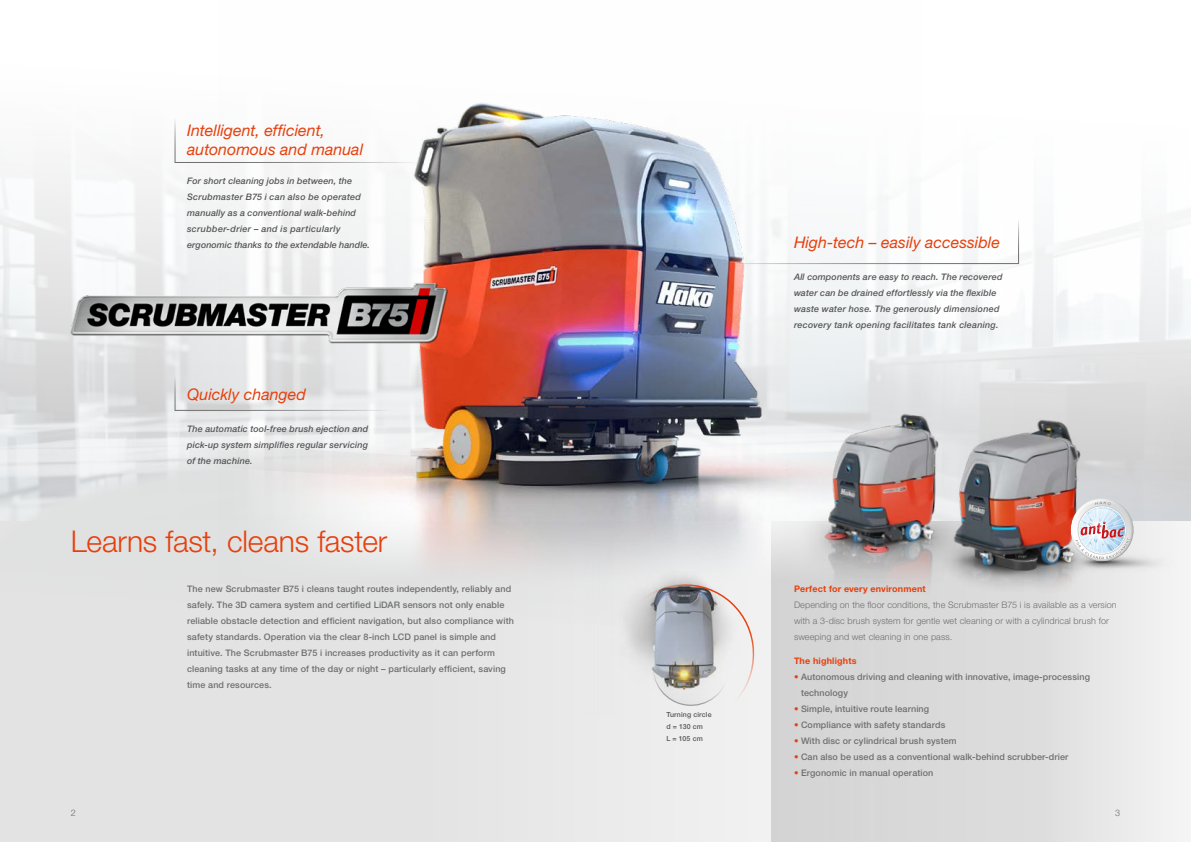
<style>
.page{position:relative;width:1191px;height:842px;background:#fff}
.page>*{position:absolute;margin:0;border:0;box-sizing:border-box;transform-origin:0 0}
.t1{font:300 30px "Helvetica Neue LT Std";letter-spacing:-.005em;color:#e73f0c}
.t2{font:italic 16px/19px "Helvetica Neue LT Std";color:#e73f0c}
.t3{font:500 9px/16px "Helvetica Neue LT Std";letter-spacing:.01em;color:#6f6f6e}
.t4{font:italic 500 9px/16px "Helvetica Neue LT Std";letter-spacing:.02em;color:#565656}
.t5{font:300 9px/16px "Helvetica Neue LT Std";letter-spacing:.01em;color:#6f6f6e}
.t6{font:700 9px "Helvetica Neue LT Std";letter-spacing:.02em;color:#e73f0c}
.t7{font:500 7px/12px "Helvetica Neue LT Std";letter-spacing:.02em;color:#565656}
.t8{font:700 3px "Meta Plus";color:#cd1316}
.s1{color:#e73f0c}
</style>
<div class="page">
<div style="left:0;top:521px;width:1191px;height:321px;background:#e3e3e3"></div>
<div style="left:771px;top:521px;width:420px;height:321px;background:linear-gradient(to right,#cfcfd0,#eee)"></div>
<img style="left:929px;top:368px;width:218px;height:283px">
<img style="left:1057px;top:550px;width:119px;height:38px">
<svg style="left:203px;top:444px;width:15px;height:43px"></svg>
<img style="left:218px;top:102px;width:703px;height:480px">
<img style="left:585px;top:541px;width:205px;height:173px">
<svg style="left:603px;top:575px;width:160px;height:159px"></svg>
<img style="left:794px;top:408px;width:263px;height:211px">
<img style="left:60px;top:273px;width:394px;height:71px">
<hr style="left:175px;top:162px;width:242px;height:1px;background:#6f6f6e">
<hr style="left:175px;top:118px;width:1px;height:45px;background:#6f6f6e">
<hr style="left:715px;top:263px;width:303px;height:1px;background:#6f6f6e">
<hr style="left:1018px;top:219px;width:1px;height:45px;background:#6f6f6e">
<div style="left:1066px;top:495px;width:66px;height:62px;background:#fff;opacity:.75"></div>
<div style="left:1068px;top:499px;width:69px;height:67px;background:#000;opacity:.6"></div>
<hr style="left:175px;top:410px;width:217px;height:1px;background:#6f6f6e">
<hr style="left:175px;top:376px;width:1px;height:35px;background:#6f6f6e">
<h2 class="t2" style="left:187px;top:121px;width:178px">Intelligent, efficient, autonomous and manual</h2>
<p class="t4" style="left:187px;top:173px;width:184px">For short cleaning jobs in between, the Scrubmaster B75 i can also be operated manually as a conventional walk-behind scrubber-drier – and is particularly ergonomic thanks to the extendable handle.</p>
<h2 class="t2" style="left:187px;top:385px;width:120px">Quickly changed</h2>
<p class="t4" style="left:187px;top:421px;width:183px;text-align:justify">The automatic tool-free brush ejection and pick-up system simplifies regular servicing of the machine.</p>
<h1 class="t1" style="left:71px;top:523px;width:318px">Learns fast, cleans faster</h1>
<h2 class="t2" style="left:794px;top:233px;width:207px">High-tech – easily accessible</h2>
<p class="t4" style="left:794px;top:269px;width:210px">All components are easy to reach. The recovered water can be drained effortlessly via the flexible waste water hose. The generously dimensioned recovery tank opening facilitates tank cleaning.</p>
<p class="t8" style="left:1122px;top:526px;width:4px">®</p>
<p class="t3" style="left:187px;top:581px;width:328px">The new Scrubmaster B75 i cleans taught routes independently, reliably and safely. The 3D camera system and certified LiDAR sensors not only enable reliable obstacle detection and efficient navigation, but also compliance with safety standards. Operation via the clear 8-inch LCD panel is simple and intuitive. The Scrubmaster B75 i increases productivity as it can perform cleaning tasks at any time of the day or night – particularly efficient, saving time and resources.</p>
<p class="t6" style="left:794px;top:583px;width:133px">Perfect for every environment</p>
<p class="t5" style="left:794px;top:597px;width:324px">Depending on the floor conditions, the Scrubmaster B75 i is available as a version with a 3-disc brush system for gentle wet cleaning or with a cylindrical brush for sweeping and wet cleaning in one pass.</p>
<p class="t6" style="left:794px;top:655px;width:64px">The highlights</p>
<p class="t3" style="left:801px;top:669px;width:290px;text-indent:-7px"><span class="s1">•</span> Autonomous driving and cleaning with innovative, image-processing technology</p>
<p class="t3" style="left:794px;top:701px;width:137px"><span class="s1">•</span> Simple, intuitive route learning</p>
<p class="t3" style="left:794px;top:717px;width:153px"><span class="s1">•</span> Compliance with safety standards</p>
<p class="t3" style="left:794px;top:733px;width:164px"><span class="s1">•</span> With disc or cylindrical brush system</p>
<p class="t3" style="left:794px;top:749px;width:276px"><span class="s1">•</span> Can also be used as a conventional walk-behind scrubber-drier</p>
<p class="t3" style="left:794px;top:765px;width:141px"><span class="s1">•</span> Ergonomic in manual operation</p>
<p class="t7" style="left:666px;top:708px;width:47px">Turning circle d = 130 cm<br>L = 105 cm</p>
<p class="t5" style="left:71px;top:805px;width:7px">2</p>
<p class="t5" style="left:1115px;top:805px;width:7px">3</p>
</div>
